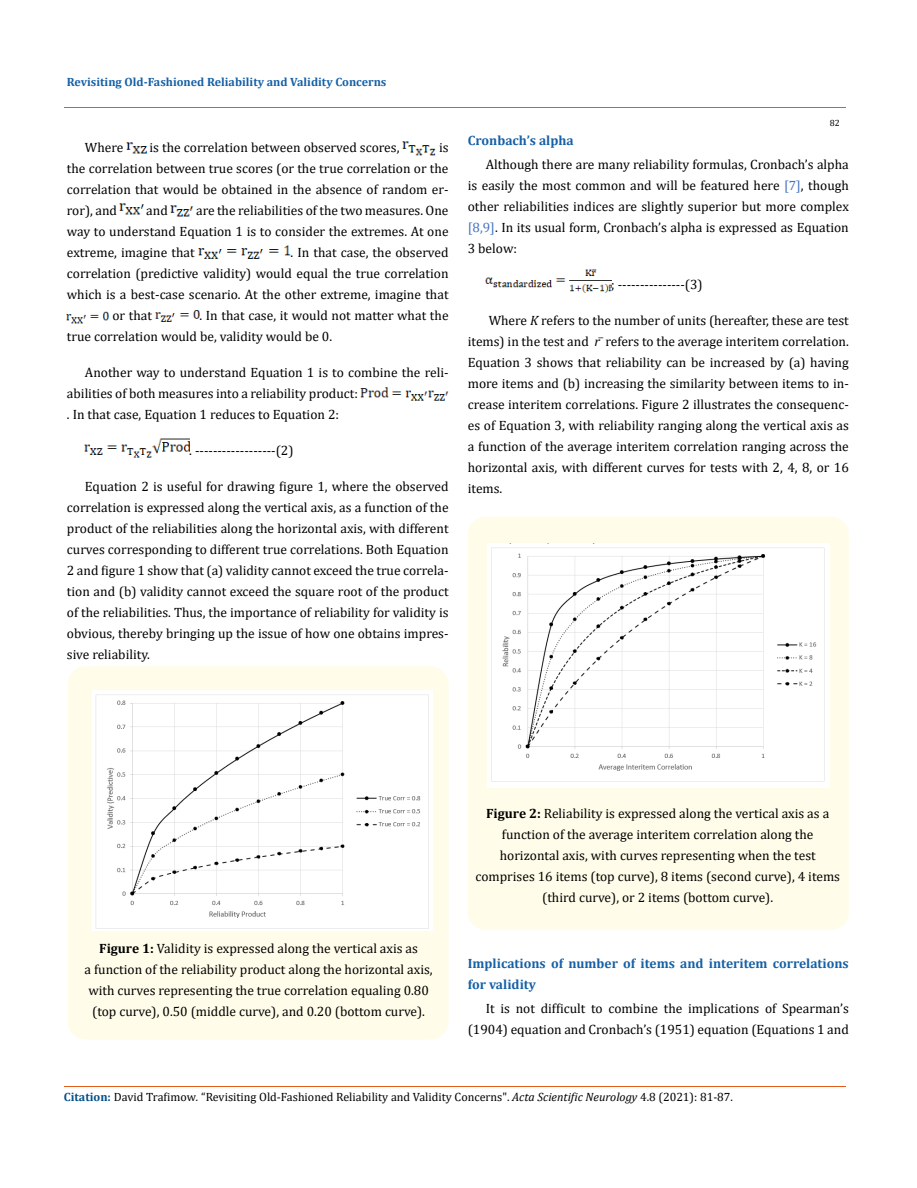
<style>
.page{position:relative;width:917px;height:1188px;background:#fff}
.page>*{position:absolute;margin:0;border:0;box-sizing:border-box;transform-origin:0 0}
.t1{font:13.5px/21px "Cambria";color:#000;text-align:justify}
.t2{font:700 13.5px/21px "Cambria";color:#1560a6}
.t3{font:12px "Cambria";color:#000}
.t4{font:700 12px "Cambria";color:#1560a6}
.t5{font:9px "Cambria";color:#000}
.s1{color:#4472c4}
.s2{font-style:italic}
.s3{font-weight:700}
.s4{font-weight:700;color:#035089}
</style>
<div class="page">
<img style="left:126px;top:142px;width:20px;height:12px">
<img style="left:402px;top:141px;width:34px;height:15px">
<img style="left:119px;top:203px;width:25px;height:12px">
<img style="left:170px;top:205px;width:24px;height:12px">
<img style="left:199px;top:245px;width:91px;height:14px">
<img style="left:67px;top:311px;width:42px;height:13px">
<img style="left:156px;top:310px;width:43px;height:12px">
<img style="left:360px;top:387px;width:88px;height:14px">
<img style="left:85px;top:438px;width:104px;height:20px">
<img style="left:486px;top:269px;width:125px;height:24px">
<div style="left:68px;top:666px;width:380px;height:374px;background:#fffde9;border-radius:18px"></div>
<img style="left:92px;top:691px;width:340px;height:240px">
<div style="left:468px;top:517px;width:380px;height:413px;background:#fffde9;border-radius:18px"></div>
<img style="left:487px;top:544px;width:342px;height:244px">
<hr style="left:64px;top:108px;width:781px;height:1px;background:#e05d1a">
<hr style="left:64px;top:1086px;width:781px;height:1px;background:#e05d1a">
<p class="t4" style="left:67px;top:73px;width:321px">Revisiting Old-Fashioned Reliability and Validity Concerns</p>
<p class="t1" style="left:85px;top:137px;width:40px">Where</p>
<p class="t1" style="left:149px;top:137px;width:251px">is the correlation between observed scores,</p>
<p class="t1" style="left:67px;top:137px;width:383px;text-indent:372px">is the correlation between true scores (or the true correlation or the correlation that would be obtained in the absence of random er&shy;ror), and</p>
<p class="t1" style="left:67px;top:200px;width:383px;text-indent:129px">are the reliabilities of the two measures. One way to understand Equation 1 is to consider the extremes. At one extreme, imagine that</p>
<p class="t1" style="left:146px;top:200px;width:23px">and</p>
<p class="t1" style="left:290px;top:242px;width:160px">. In that case, the observed</p>
<p class="t1" style="left:67px;top:263px;width:383px">correlation (predictive validity) would equal the true correlation</p>
<p class="t1" style="left:67px;top:284px;width:383px">which is a best-case scenario. At the other extreme, imagine that</p>
<p class="t1" style="left:112px;top:305px;width:41px">or that</p>
<p class="t1" style="left:67px;top:305px;width:383px;text-indent:132px">. In that case, it would not matter what the true correlation would be, validity would be 0.</p>
<p class="t1" style="left:67px;top:362px;width:383px;text-align:left;text-indent:18px">Another way to understand Equation 1 is to combine the reli&shy;abilities of both measures into a reliability product:<br>. In that case, Equation 1 reduces to Equation 2:</p>
<p class="t1" style="left:189px;top:440px;width:106px">. ------------------(2)</p>
<p class="t1" style="left:67px;top:476px;width:383px;text-indent:18px">Equation 2 is useful for drawing figure 1, where the observed correlation is expressed along the vertical axis, as a function of the product of the reliabilities along the horizontal axis, with different curves corresponding to different true correlations. Both Equation 2 and figure 1 show that (a) validity cannot exceed the true correla&shy;tion and (b) validity cannot exceed the square root of the product of the reliabilities. Thus, the importance of reliability for validity is obvious, thereby bringing up the issue of how one obtains impres&shy;sive reliability.</p>
<p class="t5" style="left:829px;top:118px;width:11px">82</p>
<p class="t2" style="left:468px;top:130px;width:107px">Cronbach’s alpha</p>
<p class="t1" style="left:468px;top:154px;width:382px;text-indent:18px">Although there are many reliability formulas, Cronbach’s alpha is easily the most common and will be featured here <span class="s1">[7]</span>, though other reliabilities indices are slightly superior but more complex <span class="s1">[8,9]</span>. In its usual form, Cronbach’s alpha is expressed as Equation 3 below:</p>
<p class="t1" style="left:611px;top:274px;width:93px">; ---------------(3)</p>
<p class="t1" style="left:468px;top:310px;width:382px;text-indent:21px">Where <span class="s2">K</span> refers to the number of units (hereafter, these are test items) in the test and <span class="s2">r</span> ̅refers to the average interitem correlation.<br>Equation 3 shows that reliability can be increased by (a) having more items and (b) increasing the similarity between items to in&shy;crease interitem correlations. Figure 2 illustrates the consequenc&shy;es of Equation 3, with reliability ranging along the vertical axis as a function of the average interitem correlation ranging across the horizontal axis, with different curves for tests with 2, 4, 8, or 16 items.</p>
<p class="t1" style="left:85px;top:938px;width:349px;text-align:center"><span class="s3">Figure 1:</span> Validity is expressed along the vertical axis as<br>a function of the reliability product along the horizontal axis, with curves representing the true correlation equaling 0.80 (top curve), 0.50 (middle curve), and 0.20 (bottom curve).</p>
<p class="t1" style="left:475px;top:802px;width:366px;text-align:center"><span class="s3">Figure 2:</span> Reliability is expressed along the vertical axis as a function of the average interitem correlation along the horizontal axis, with curves representing when the test comprises 16 items (top curve), 8 items (second curve), 4 items (third curve), or 2 items (bottom curve).</p>
<p class="t2" style="left:468px;top:953px;width:382px">Implications of number of items and interitem correlations for validity</p>
<p class="t1" style="left:468px;top:998px;width:382px;text-align:right">It is not difficult to combine the implications of Spearman’s (1904) equation and Cronbach’s (1951) equation (Equations 1 and</p>
<p class="t3" style="left:64px;top:1090px;width:670px"><span class="s4">Citation:</span> David Trafimow<span class="s2">.</span> “Revisiting Old-Fashioned Reliability and Validity Concerns". <span class="s2">Acta Scientific Neurology</span> 4.8 (2021): 81-87.</p>
</div>
